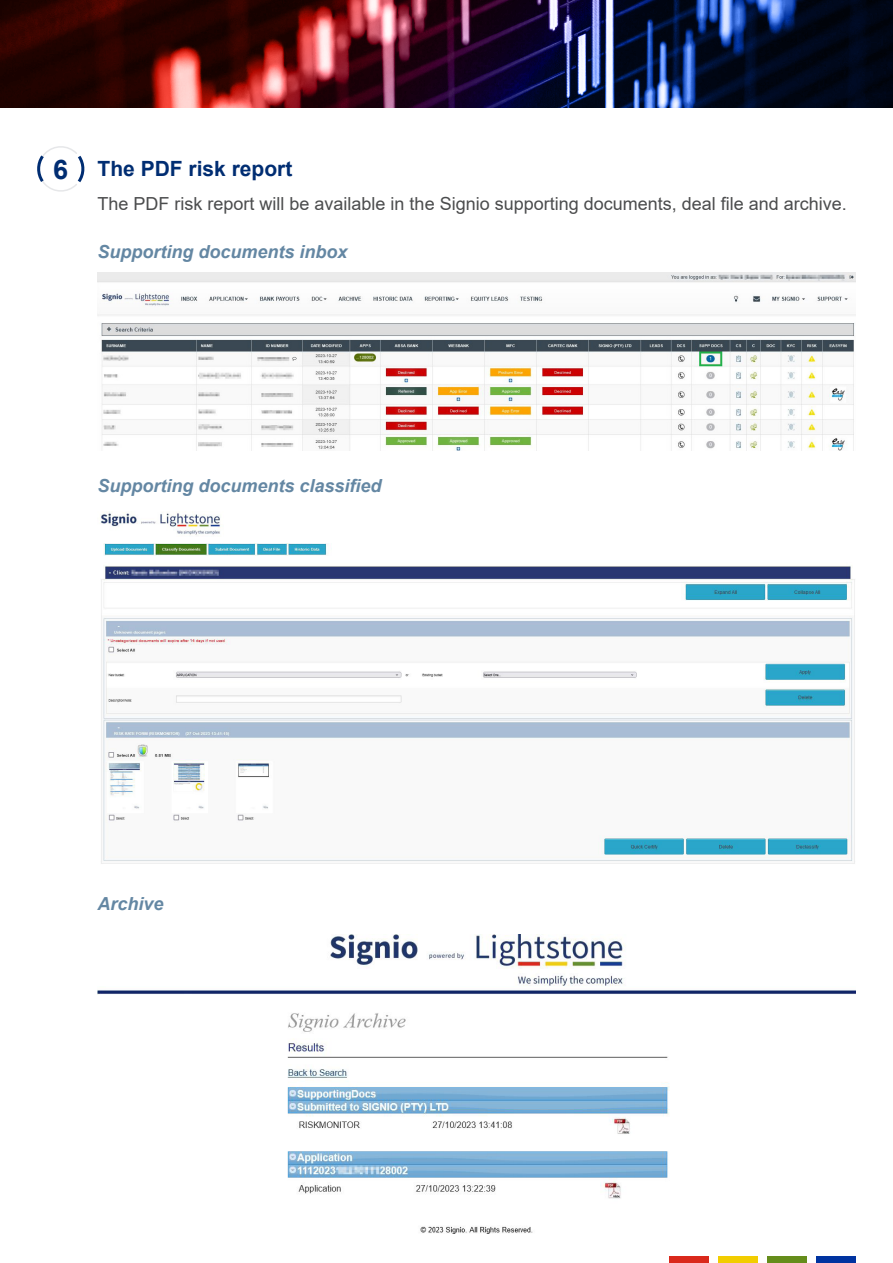
<style>
.page{position:relative;width:893px;height:1263px;background:#fff}
.page>*{position:absolute;margin:0;border:0;box-sizing:border-box;transform-origin:0 0}
.t1{font:700 27px "Arial";color:#002d72}
.t2{font:700 21px "Arial";color:#002d72}
.t3{font:18px "Arial";color:#4b4c4d}
.t4{font:italic 700 18px "Arial";color:#6487a3}
</style>
<div class="page">
<img style="left:0;top:0;width:893px;height:108px">
<div style="left:670px;top:1256px;width:39px;height:7px;background:#da291c"></div>
<div style="left:719px;top:1256px;width:39px;height:7px;background:#f2cd00"></div>
<div style="left:768px;top:1256px;width:39px;height:7px;background:#658d1b"></div>
<div style="left:817px;top:1256px;width:39px;height:7px;background:#0033a0"></div>
<svg style="left:37px;top:146px;width:47px;height:46px"></svg>
<img style="left:98px;top:272px;width:758px;height:179px">
<img style="left:100px;top:512px;width:755px;height:352px">
<img style="left:98px;top:935px;width:758px;height:299px">
<p class="t1" style="left:53px;top:150px;width:17px">6</p>
<p class="t2" style="left:98px;top:154px;width:196px">The PDF risk report</p>
<p class="t3" style="left:98px;top:192px;width:751px">The PDF risk report will be available in the Signio supporting documents, deal file and archive.</p>
<p class="t4" style="left:98px;top:239px;width:252px">Supporting documents inbox</p>
<p class="t4" style="left:98px;top:474px;width:286px">Supporting documents classified</p>
<p class="t4" style="left:98px;top:892px;width:68px">Archive</p>
</div>
